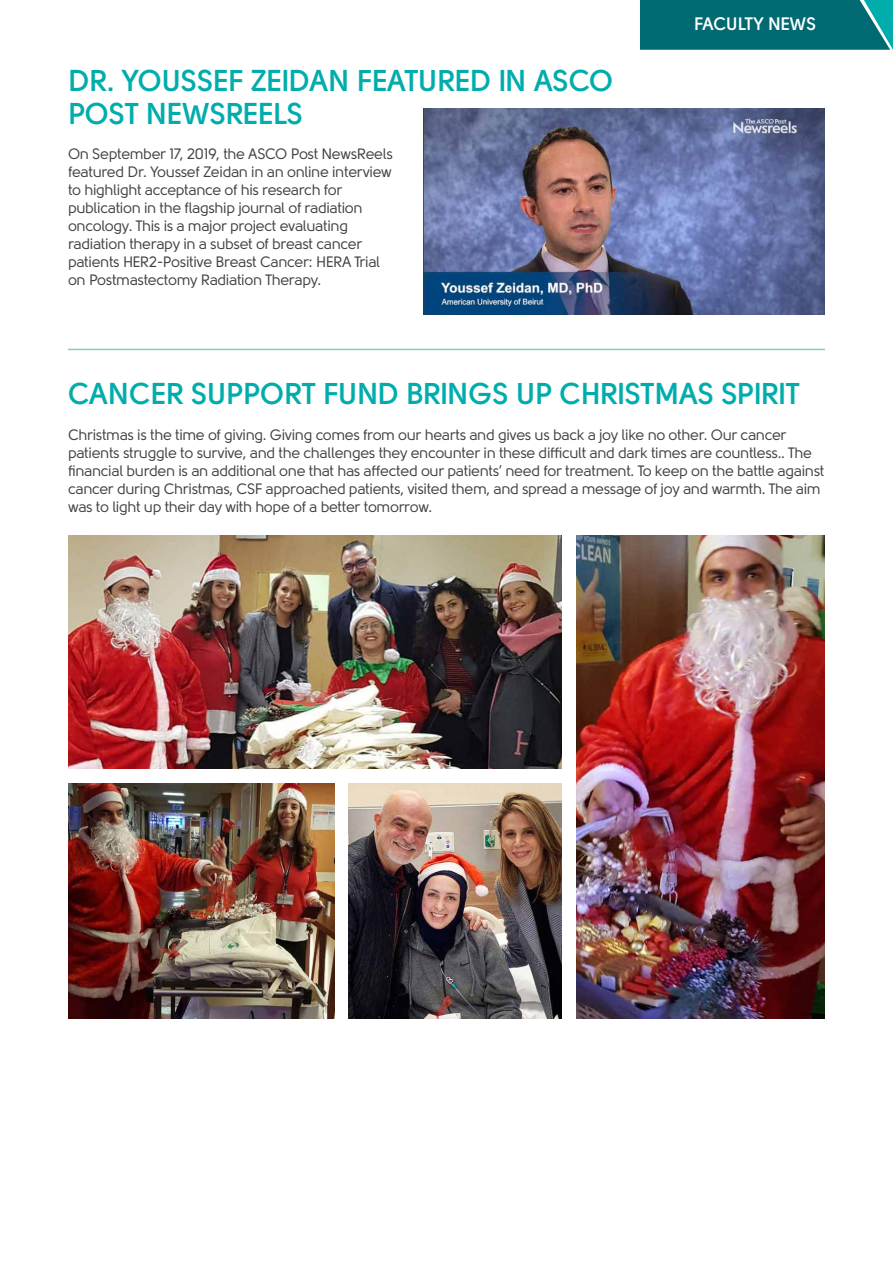
<style>
.page{position:relative;width:893px;height:1263px;background:#fff}
.page>*{position:absolute;margin:0;border:0;box-sizing:border-box;transform-origin:0 0}
.t1{font:700 30px/33px "Solomon";letter-spacing:-.01em;color:#00adac}
.t2{font:700 18px "Solomon";letter-spacing:-.01em;color:#fff}
.t3{font:15px/18px "Solomon";letter-spacing:-.02em;color:#414042}
</style>
<div class="page">
<hr style="left:68px;top:349px;width:757px;height:1px;background:#87ceb3">
<img style="left:423px;top:109px;width:402px;height:206px">
<img style="left:68px;top:783px;width:266px;height:236px">
<img style="left:576px;top:536px;width:249px;height:482px">
<img style="left:68px;top:536px;width:493px;height:232px">
<img style="left:349px;top:783px;width:212px;height:236px">
<svg style="left:640px;top:0;width:253px;height:50px"></svg>
<h1 class="t1" style="left:68px;top:64px;width:547px">DR. YOUSSEF ZEIDAN FEATURED IN ASCO<br>POST NEWSREELS</h1>
<p class="t3" style="left:68px;top:145px;width:326px">On September 17, 2019, the ASCO Post NewsReels featured Dr. Youssef Zeidan in an online interview to highlight acceptance of his research for publication in the flagship journal of radiation oncology. This is a major project evaluating radiation therapy in a subset of breast cancer patients HER2-Positive Breast Cancer: HERA Trial on Postmastectomy Radiation Therapy.</p>
<p class="t2" style="left:694px;top:13px;width:124px">FACULTY NEWS</p>
<h1 class="t1" style="left:68px;top:377px;width:733px">CANCER SUPPORT FUND BRINGS UP CHRISTMAS SPIRIT</h1>
<p class="t3" style="left:68px;top:426px;width:758px">Christmas is the time of giving. Giving comes from our hearts and gives us back a joy like no other. Our cancer patients struggle to survive, and the challenges they encounter in these difficult and dark times are countless.. The financial burden is an additional one that has affected our patients’ need for treatment. To keep on the battle against cancer during Christmas, CSF approached patients, visited them, and spread a message of joy and warmth. The aim was to light up their day with hope of a better tomorrow.</p>
</div>
